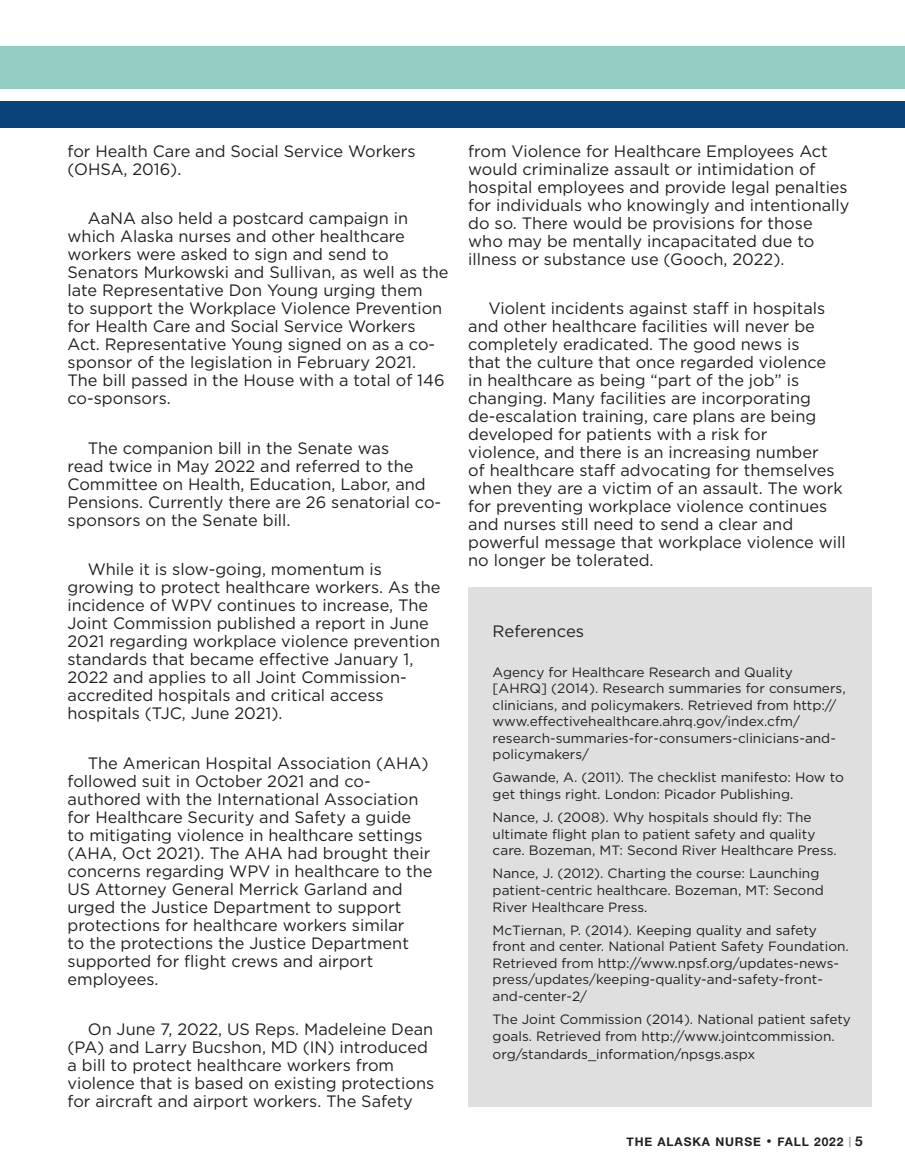
<style>
.page{position:relative;width:905px;height:1175px;background:#fff}
.page>*{position:absolute;margin:0;border:0;box-sizing:border-box;transform-origin:0 0}
.Txt_Helvetica{font:16.5px/18px "Gotham";color:#231f20}
.to_learn_more{font:16.5px "Gotham";color:#231f20}
.reference{font:13.5px/16.5px "Gotham";color:#231f20}
.Name_Title{font:700 13.5px "Helvetica Neue";color:#231f20}
.t1{font:700 12px "Helvetica Neue";letter-spacing:.075em;color:#231f20}
.s1{font-size:16.5px}
.s2{font-size:10.5px;color:#95979a}
</style>
<div class="page">
<div style="left:468px;top:587px;width:403px;height:520px;background:#dfdfdf"></div>
<div style="left:0;top:46px;width:904px;height:43px;background:#93ccc1"></div>
<div style="left:0;top:101px;width:904px;height:26px;background:#0a437a"></div>
<p class="Txt_Helvetica" style="left:68px;top:142px;width:349px">for Health Care and Social Service Workers (OHSA, 2016).</p>
<p class="Txt_Helvetica" style="left:68px;top:209px;width:382px;text-indent:20px">AaNA also held a postcard campaign in which Alaska nurses and other healthcare workers were asked to sign and send to Senators Murkowski and Sullivan, as well as the late Representative Don Young urging them<br>to support the Workplace Violence Prevention for Health Care and Social Service Workers Act. Representative Young signed on as a co&shy;sponsor of the legislation in February 2021.<br>The bill passed in the House with a total of 146 co-sponsors.</p>
<p class="Txt_Helvetica" style="left:68px;top:439px;width:375px;text-indent:20px">The companion bill in the Senate was<br>read twice in May 2022 and referred to the Committee on Health, Education, Labor, and Pensions. Currently there are 26 senatorial co&shy;sponsors on the Senate bill.</p>
<p class="Txt_Helvetica" style="left:68px;top:560px;width:374px;text-indent:20px">While it is slow-going, momentum is growing to protect healthcare workers. As the incidence of WPV continues to increase, The Joint Commission published a report in June 2021 regarding workplace violence prevention standards that became effective January 1, 2022 and applies to all Joint Commission&shy;accredited hospitals and critical access hospitals (TJC, June 2021).</p>
<p class="Txt_Helvetica" style="left:68px;top:754px;width:366px;text-indent:20px">The American Hospital Association (AHA) followed suit in October 2021 and co&shy;authored with the International Association for Healthcare Security and Safety a guide<br>to mitigating violence in healthcare settings (AHA, Oct 2021). The AHA had brought their concerns regarding WPV in healthcare to the US Attorney General Merrick Garland and urged the Justice Department to support protections for healthcare workers similar<br>to the protections the Justice Department supported for flight crews and airport employees.</p>
<p class="Txt_Helvetica" style="left:68px;top:1019px;width:368px;text-indent:20px">On June 7, 2022, US Reps. Madeleine Dean (PA) and Larry Bucshon, MD (IN) introduced a bill to protect healthcare workers from violence that is based on existing protections for aircraft and airport workers. The Safety</p>
<p class="Txt_Helvetica" style="left:468px;top:142px;width:383px">from Violence for Healthcare Employees Act would criminalize assault or intimidation of hospital employees and provide legal penalties for individuals who knowingly and intentionally do so. There would be provisions for those who may be mentally incapacitated due to illness or substance use (Gooch, 2022).</p>
<p class="Txt_Helvetica" style="left:468px;top:299px;width:379px;text-indent:20px">Violent incidents against staff in hospitals and other healthcare facilities will never be completely eradicated. The good news is<br>that the culture that once regarded violence<br>in healthcare as being “part of the job” is changing. Many facilities are incorporating de-escalation training, care plans are being developed for patients with a risk for<br>violence, and there is an increasing number<br>of healthcare staff advocating for themselves when they are a victim of an assault. The work for preventing workplace violence continues and nurses still need to send a clear and powerful message that workplace violence will no longer be tolerated.</p>
<p class="to_learn_more" style="left:492px;top:622px;width:93px">References</p>
<p class="reference" style="left:492px;top:663px;width:354px">Agency for Healthcare Research and Quality [AHRQ] (2014). Research summaries for consumers, clinicians, and policymakers. Retrieved from http:// www.effectivehealthcare.ahrq.gov/index.cfm/ research-summaries-for-consumers-clinicians-and&shy;policymakers/</p>
<p class="reference" style="left:492px;top:769px;width:353px">Gawande, A. (2011). The checklist manifesto: How to get things right. London: Picador Publishing.</p>
<p class="reference" style="left:492px;top:809px;width:346px">Nance, J. (2008). Why hospitals should fly: The ultimate flight plan to patient safety and quality care. Bozeman, MT: Second River Healthcare Press.</p>
<p class="reference" style="left:492px;top:865px;width:333px">Nance, J. (2012). Charting the course: Launching patient-centric healthcare. Bozeman, MT: Second<br>River Healthcare Press.</p>
<p class="reference" style="left:492px;top:921px;width:358px">McTiernan, P. (2014). Keeping quality and safety front and center. National Patient Safety Foundation.<br>Retrieved from http://www.npsf.org/updates-news&shy;press/updates/keeping-quality-and-safety-front&shy;and-center-2/</p>
<p class="reference" style="left:492px;top:1010px;width:360px">The Joint Commission (2014). National patient safety goals. Retrieved from http://www.jointcommission.</p>
<p class="reference" style="left:492px;top:1045px;width:264px">org/standards_information/npsgs.aspx</p>
<p class="t1" style="left:626px;top:1131px;width:226px">THE ALASKA NURSE <span class="s1">•</span> FALL 2022 <span class="s2">|</span></p>
<p class="Name_Title" style="left:855px;top:1130px;width:9px">5</p>
</div>
